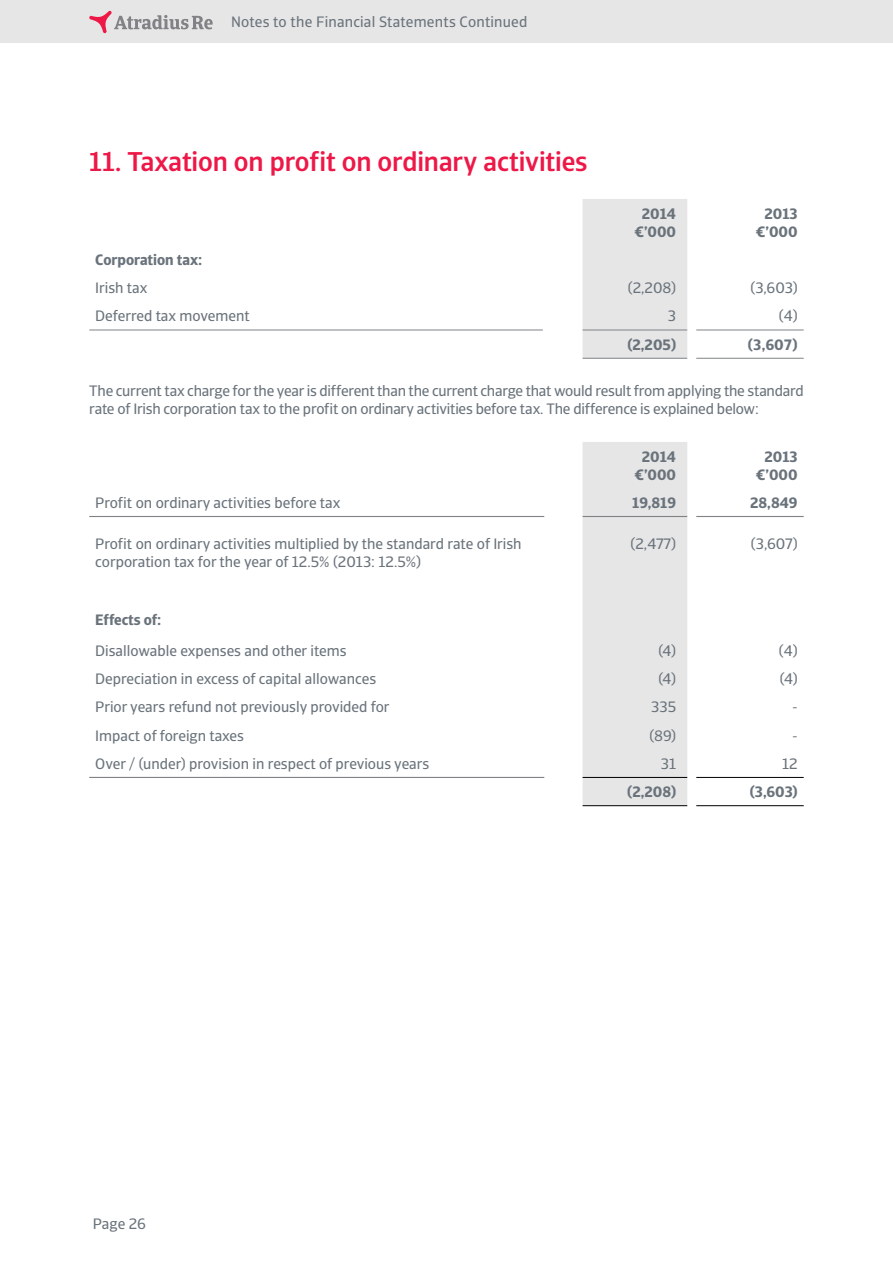
<style>
.page{position:relative;width:893px;height:1263px;background:#fff}
.page>*{position:absolute;margin:0;border:0;box-sizing:border-box;transform-origin:0 0}
.t1{font:500 27px "Catalana Sans";letter-spacing:-.005em;color:#ed1847}
.t2{font:15px/18px "Catalana Sans";color:#6a737b}
.t3{font:700 15px/18px "Catalana Sans";color:#6a737b;text-align:center}
</style>
<div class="page">
<div style="left:583px;top:199px;width:104px;height:159px;background:#e6e6e7"></div>
<hr style="left:583px;top:330px;width:110px;height:1px;background:#808285">
<hr style="left:693px;top:330px;width:111px;height:1px;background:#808285">
<hr style="left:583px;top:358px;width:110px;height:1px;background:#808285">
<hr style="left:693px;top:358px;width:111px;height:1px;background:#808285">
<hr style="left:89px;top:330px;width:454px;height:1px;background:#808285">
<div style="left:583px;top:442px;width:104px;height:363px;background:#e6e6e7"></div>
<hr style="left:583px;top:777px;width:110px;height:1px;background:#000">
<hr style="left:693px;top:777px;width:111px;height:1px;background:#000">
<hr style="left:583px;top:805px;width:110px;height:1px;background:#000">
<hr style="left:693px;top:805px;width:111px;height:1px;background:#000">
<hr style="left:89px;top:777px;width:455px;height:1px;background:#808285">
<hr style="left:583px;top:516px;width:110px;height:1px;background:#808285">
<hr style="left:693px;top:516px;width:111px;height:1px;background:#808285">
<hr style="left:89px;top:516px;width:455px;height:1px;background:#808285">
<div style="left:0;top:0;width:893px;height:43px;background:#e6e6e7"></div>
<svg style="left:89px;top:11px;width:124px;height:22px"></svg>
<div style="left:687px;top:196px;width:9px;height:173px;background:#fff"></div>
<div style="left:687px;top:435px;width:9px;height:395px;background:#fff"></div>
<p class="t2" style="left:231px;top:13px;width:352px">Profit &amp; Loss Account Ye r Ended 31 December 2014</p>
<p class="t2" style="left:231px;top:13px;width:298px">Notes to the Financial Statements Continued</p>
<h1 class="t1" style="left:89px;top:145px;width:500px">11. Taxation on profit on ordinary activities</h1>
<p class="t3" style="left:634px;top:205px;width:43px">2014 €’000</p>
<p class="t3" style="left:756px;top:205px;width:43px">2013 €’000</p>
<p class="t3" style="left:95px;top:251px;width:109px">Corporation tax:</p>
<p class="t2" style="left:95px;top:279px;width:54px">Irish tax</p>
<p class="t2" style="left:628px;top:279px;width:50px">(2,208)</p>
<p class="t2" style="left:750px;top:279px;width:49px">(3,603)</p>
<p class="t2" style="left:95px;top:307px;width:156px">Deferred tax movement</p>
<p class="t2" style="left:668px;top:307px;width:10px">3</p>
<p class="t2" style="left:779px;top:307px;width:20px">(4)</p>
<p class="t3" style="left:627px;top:336px;width:50px">(2,205)</p>
<p class="t3" style="left:748px;top:336px;width:51px">(3,607)</p>
<p class="t2" style="left:89px;top:382px;width:716px">The current tax charge for the year is different than the current charge that would result from applying the standard rate of Irish corporation tax to the profit on ordinary activities before tax. The difference is explained below:</p>
<p class="t3" style="left:634px;top:448px;width:43px">2014 €’000</p>
<p class="t3" style="left:756px;top:448px;width:43px">2013 €’000</p>
<p class="t2" style="left:95px;top:494px;width:247px">Profit on ordinary activities before tax</p>
<p class="t3" style="left:632px;top:494px;width:45px">19,819</p>
<p class="t3" style="left:750px;top:494px;width:49px">28,849</p>
<p class="t2" style="left:95px;top:535px;width:428px">Profit on ordinary activities multiplied by the standard rate of Irish corporation tax for the year of 12.5% (2013: 12.5%)</p>
<p class="t2" style="left:630px;top:535px;width:47px">(2,477)</p>
<p class="t2" style="left:751px;top:535px;width:48px">(3,607)</p>
<p class="t3" style="left:95px;top:611px;width:67px">Effects of:</p>
<p class="t2" style="left:95px;top:642px;width:253px">Disallowable expenses and other items</p>
<p class="t2" style="left:658px;top:642px;width:19px">(4)</p>
<p class="t2" style="left:779px;top:642px;width:20px">(4)</p>
<p class="t2" style="left:95px;top:670px;width:282px">Depreciation in excess of capital allowances</p>
<p class="t2" style="left:658px;top:670px;width:19px">(4)</p>
<p class="t2" style="left:780px;top:670px;width:19px">(4)</p>
<p class="t2" style="left:95px;top:698px;width:296px">Prior years refund not previously provided for</p>
<p class="t2" style="left:651px;top:698px;width:26px">335</p>
<p class="t2" style="left:792px;top:698px;width:7px">-</p>
<p class="t2" style="left:95px;top:727px;width:150px">Impact of foreign taxes</p>
<p class="t2" style="left:649px;top:727px;width:28px">(89)</p>
<p class="t2" style="left:792px;top:727px;width:7px">-</p>
<p class="t2" style="left:95px;top:755px;width:335px">Over / (under) provision in respect of previous years</p>
<p class="t2" style="left:661px;top:755px;width:17px">31</p>
<p class="t2" style="left:782px;top:755px;width:17px">12</p>
<p class="t3" style="left:627px;top:783px;width:50px">(2,208)</p>
<p class="t3" style="left:750px;top:783px;width:49px">(3,603)</p>
<p class="t2" style="left:93px;top:1214px;width:55px">Page 26</p>
</div>
